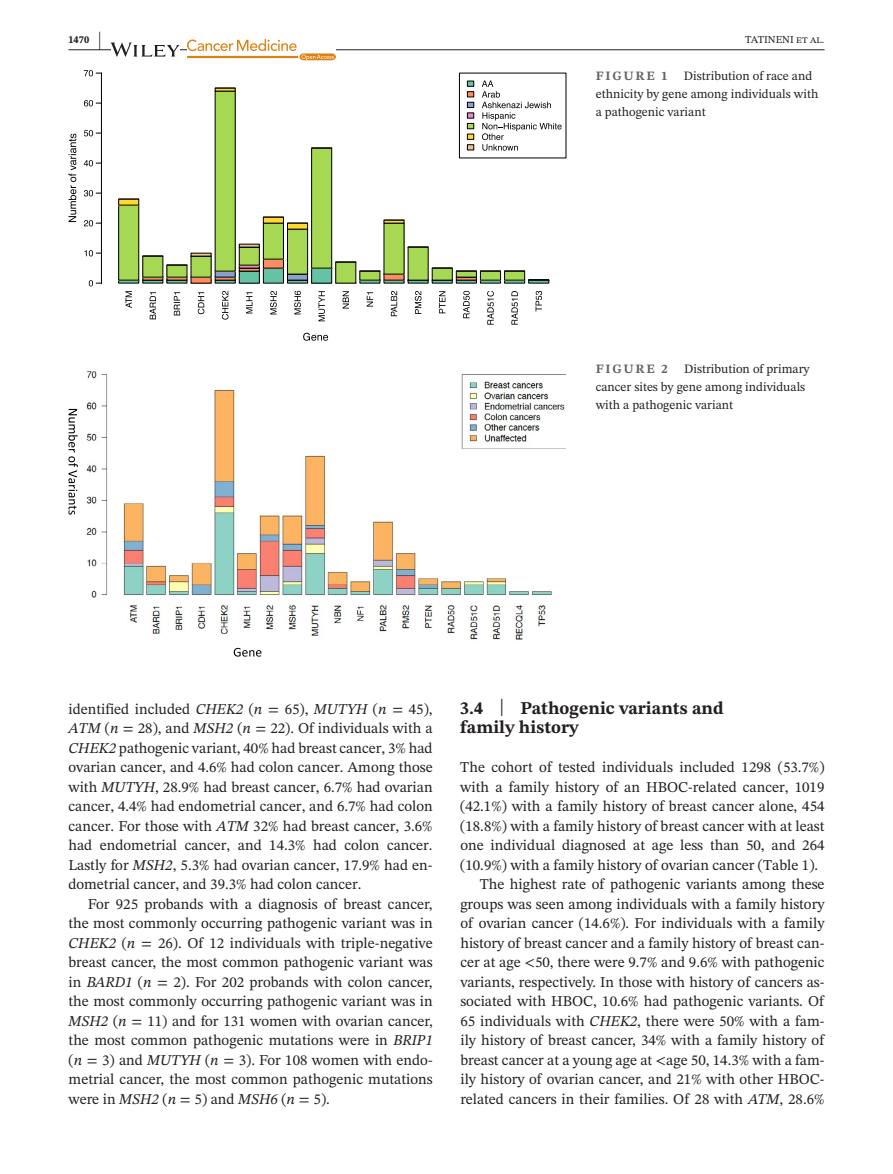
<style>
.page{position:relative;width:893px;height:1174px;background:#fff}
.page>*{position:absolute;margin:0;border:0;box-sizing:border-box;transform-origin:0 0}
.t1{font:700 18px/19.5px "STIX Two Text";color:#231f20}
.t2{font:15px/19.5px "STIX Two Text";color:#231f20;text-align:justify}
.t3{font:12.75px/18px "STIX Two Text";color:#231f20}
.t4{font:700 12.75px "STIX Two Text";letter-spacing:.14em;color:#636366}
.t5{font:10.5px "STIX Two Text";color:#231f20}
.t6{font:700 10.5px "STIX Two Text";color:#231f20}
.s1{font-size:21px}
.s2{font-style:italic}
.s3{font-weight:400;font-size:23.7px}
</style>
<div class="page">
<hr style="left:68px;top:49px;width:756px;height:1px;background:#231f20">
<svg style="left:111px;top:43px;width:68px;height:14px"></svg>
<svg style="left:187px;top:39px;width:149px;height:21px"></svg>
<div style="left:118px;top:280px;width:21px;height:3px;border:1px solid #000"></div>
<div style="left:119px;top:205px;width:20px;height:75px;background:#a6d854"></div>
<div style="left:118px;top:205px;width:21px;height:75px;border:1px solid #000"></div>
<div style="left:119px;top:199px;width:20px;height:6px;background:#ffd92f"></div>
<svg style="left:119px;top:199px;width:20px;height:1px"></svg>
<div style="left:215px;top:91px;width:20px;height:180px;background:#a6d854"></div>
<svg style="left:215px;top:88px;width:20px;height:1px"></svg>
<div style="left:239px;top:247px;width:20px;height:18px;background:#a6d854"></div>
<div style="left:239px;top:247px;width:21px;height:18px;border:1px solid #000"></div>
<svg style="left:239px;top:247px;width:20px;height:1px"></svg>
<div style="left:263px;top:223px;width:20px;height:36px;background:#a6d854"></div>
<div style="left:263px;top:223px;width:21px;height:36px;border:1px solid #000"></div>
<div style="left:287px;top:229px;width:21px;height:45px;background:#a6d854;border:1px solid #000"></div>
<svg style="left:287px;top:224px;width:21px;height:5px"></svg>
<svg style="left:263px;top:217px;width:45px;height:7px"></svg>
<div style="left:312px;top:148px;width:20px;height:120px;background:#a6d854"></div>
<div style="left:311px;top:148px;width:21px;height:120px;border:1px solid #000"></div>
<svg style="left:312px;top:148px;width:20px;height:1px"></svg>
<div style="left:384px;top:223px;width:20px;height:51px;background:#a6d854"></div>
<svg style="left:384px;top:220px;width:20px;height:1px"></svg>
<div style="left:408px;top:247px;width:20px;height:33px;background:#a6d854"></div>
<svg style="left:408px;top:247px;width:20px;height:1px"></svg>
<svg style="left:119px;top:256px;width:430px;height:28px"></svg>
<svg style="left:126px;top:291px;width:6px;height:17px"></svg>
<svg style="left:150px;top:292px;width:6px;height:27px"></svg>
<svg style="left:174px;top:292px;width:6px;height:23px"></svg>
<svg style="left:198px;top:292px;width:6px;height:22px"></svg>
<svg style="left:222px;top:291px;width:7px;height:28px"></svg>
<svg style="left:246px;top:292px;width:6px;height:21px"></svg>
<svg style="left:270px;top:291px;width:7px;height:23px"></svg>
<svg style="left:294px;top:291px;width:7px;height:23px"></svg>
<svg style="left:318px;top:291px;width:7px;height:30px"></svg>
<svg style="left:343px;top:291px;width:6px;height:17px"></svg>
<svg style="left:367px;top:292px;width:6px;height:14px"></svg>
<svg style="left:391px;top:291px;width:6px;height:25px"></svg>
<svg style="left:415px;top:291px;width:6px;height:23px"></svg>
<svg style="left:439px;top:291px;width:6px;height:22px"></svg>
<svg style="left:463px;top:291px;width:7px;height:27px"></svg>
<svg style="left:487px;top:291px;width:7px;height:34px"></svg>
<svg style="left:511px;top:291px;width:7px;height:34px"></svg>
<svg style="left:536px;top:291px;width:6px;height:20px"></svg>
<svg style="left:68px;top:134px;width:8px;height:88px"></svg>
<hr style="left:101px;top:73px;width:1px;height:210px;background:#000">
<svg style="left:89px;top:280px;width:12px;height:6px"></svg>
<svg style="left:84px;top:250px;width:17px;height:6px"></svg>
<svg style="left:84px;top:220px;width:17px;height:6px"></svg>
<svg style="left:84px;top:190px;width:17px;height:6px"></svg>
<svg style="left:84px;top:160px;width:17px;height:6px"></svg>
<svg style="left:84px;top:130px;width:17px;height:6px"></svg>
<svg style="left:84px;top:100px;width:17px;height:6px"></svg>
<svg style="left:84px;top:70px;width:17px;height:6px"></svg>
<svg style="left:467px;top:81px;width:7px;height:6px"></svg>
<svg style="left:467px;top:91px;width:7px;height:6px"></svg>
<svg style="left:467px;top:102px;width:7px;height:6px"></svg>
<svg style="left:467px;top:113px;width:7px;height:5px"></svg>
<svg style="left:467px;top:123px;width:7px;height:6px"></svg>
<svg style="left:467px;top:134px;width:7px;height:6px"></svg>
<svg style="left:467px;top:144px;width:7px;height:6px"></svg>
<svg style="left:482px;top:80px;width:80px;height:71px"></svg>
<svg style="left:303px;top:333px;width:25px;height:8px"></svg>
<img style="left:86px;top:371px;width:480px;height:277px">
<svg style="left:234px;top:648px;width:27px;height:8px"></svg>
<svg style="left:68px;top:409px;width:10px;height:105px"></svg>
<p class="t6" style="left:68px;top:32px;width:34px">1470 <span class="s1">|</span></p>
<p class="t5" style="left:745px;top:32px;width:81px">TATINENI et al.</p>
<p class="t3" style="left:596px;top:66px;width:224px;text-indent:88px">Distribution of race and ethnicity by gene among individuals with a pathogenic variant</p>
<p class="t4" style="left:596px;top:66px;width:73px">FIGURE 1</p>
<p class="t3" style="left:596px;top:360px;width:216px;text-indent:88px">Distribution of primary cancer sites by gene among individuals with a pathogenic variant</p>
<p class="t4" style="left:596px;top:360px;width:73px">FIGURE 2</p>
<p class="t2" style="left:68px;top:699px;width:366px">identified included <span class="s2">CHEK2</span> (<span class="s2">n</span> = 65), <span class="s2">MUTYH</span> (<span class="s2">n</span> = 45), <span class="s2">ATM</span> (<span class="s2">n</span> = 28), and <span class="s2">MSH2</span> (<span class="s2">n</span> = 22). Of individuals with a <span class="s2">CHEK2</span> pathogenic variant, 40% had breast cancer, 3% had ovarian cancer, and 4.6% had colon cancer. Among those with <span class="s2">MUTYH</span>, 28.9% had breast cancer, 6.7% had ovarian cancer, 4.4% had endometrial cancer, and 6.7% had colon cancer. For those with <span class="s2">ATM</span> 32% had breast cancer, 3.6% had endometrial cancer, and 14.3% had colon cancer.<br>Lastly for <span class="s2">MSH2</span>, 5.3% had ovarian cancer, 17.9% had en&shy;dometrial cancer, and 39.3% had colon cancer.</p>
<p class="t2" style="left:68px;top:894px;width:366px;text-indent:19px">For 925 probands with a diagnosis of breast cancer, the most commonly occurring pathogenic variant was in <span class="s2">CHEK2</span> (<span class="s2">n</span> = 26). Of 12 individuals with triple-negative breast cancer, the most common pathogenic variant was in <span class="s2">BARD1</span> (<span class="s2">n</span> = 2). For 202 probands with colon cancer, the most commonly occurring pathogenic variant was in <span class="s2">MSH2</span> (<span class="s2">n</span> = 11) and for 131 women with ovarian cancer, the most common pathogenic mutations were in <span class="s2">BRIP1 </span>(<span class="s2">n</span> = 3) and <span class="s2">MUTYH</span> (<span class="s2">n</span> = 3). For 108 women with endo&shy;metrial cancer, the most common pathogenic mutations were in <span class="s2">MSH2</span> (<span class="s2">n</span> = 5) and <span class="s2">MSH6</span> (<span class="s2">n</span> = 5).</p>
<p class="t1" style="left:460px;top:698px;width:265px">3.4 <span class="s3">|</span> Pathogenic variants and family history</p>
<p class="t2" style="left:460px;top:757px;width:366px">The cohort of tested individuals included 1298 (53.7%)</p>
<p class="t2" style="left:460px;top:777px;width:366px">with a family history of an HBOC-related cancer, 1019</p>
<p class="t2" style="left:460px;top:796px;width:366px">(42.1%) with a family history of breast cancer alone, 454</p>
<p class="t2" style="left:460px;top:816px;width:366px">(18.8%) with a family history of breast cancer with at least</p>
<p class="t2" style="left:460px;top:835px;width:366px">one individual diagnosed at age less than 50, and 264</p>
<p class="t2" style="left:460px;top:855px;width:359px">(10.9%) with a family history of ovarian cancer (Table 1).</p>
<p class="t2" style="left:480px;top:874px;width:346px">The highest rate of pathogenic variants among these</p>
<p class="t2" style="left:460px;top:894px;width:366px">groups was seen among individuals with a family history</p>
<p class="t2" style="left:460px;top:913px;width:366px">of ovarian cancer (14.6%). For individuals with a family</p>
<p class="t2" style="left:460px;top:933px;width:366px">history of breast cancer and a family history of breast can-</p>
<p class="t2" style="left:460px;top:952px;width:366px">cer at age &lt;50, there were 9.7% and 9.6% with pathogenic</p>
<p class="t2" style="left:460px;top:972px;width:366px">variants, respectively. In those with history of cancers as-</p>
<p class="t2" style="left:460px;top:991px;width:365px">sociated with HBOC, 10.6% had pathogenic variants. Of</p>
<p class="t2" style="left:460px;top:1011px;width:366px">65 individuals with <span class="s2">CHEK2</span>, there were 50% with a fam-</p>
<p class="t2" style="left:460px;top:1030px;width:365px">ily history of breast cancer, 34% with a family history of</p>
<p class="t2" style="left:460px;top:1050px;width:366px">breast cancer at a young age at &lt;age 50, 14.3% with a fam-</p>
<p class="t2" style="left:460px;top:1069px;width:366px">ily history of ovarian cancer, and 21% with other HBOC-</p>
<p class="t2" style="left:460px;top:1089px;width:366px">related cancers in their families. Of 28 with <span class="s2">ATM</span>, 28.6%</p>
</div>
